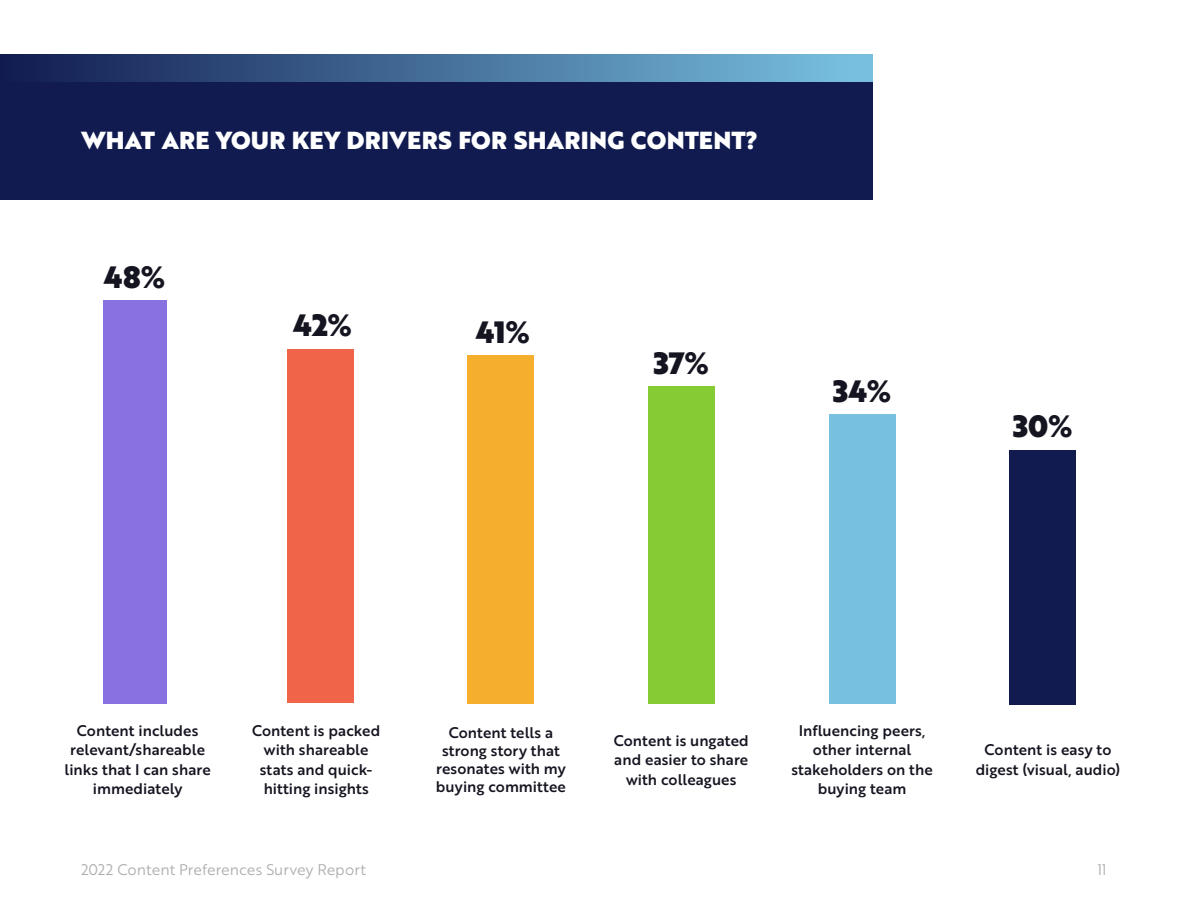
<style>
.page{position:relative;width:1188px;height:918px;background:#fff}
.page>*{position:absolute;margin:0;border:0;box-sizing:border-box;transform-origin:0 0}
.t1{font:30px "Brother 1816 Black";letter-spacing:-.01em;color:#151521}
.t2{font:24px "Brother 1816 Black";letter-spacing:.01em;color:#fff}
.t3{font:15px/19.5px "Brother 1816 Medium";letter-spacing:.005em;color:#151521;text-align:center}
.t4{font:15px "Brother 1816 Book";letter-spacing:.005em;color:#adadb1}
</style>
<div class="page">
<div style="left:104px;top:300px;width:63px;height:404px;background:#8a71e2"></div>
<div style="left:287px;top:349px;width:67px;height:354px;background:#f06449"></div>
<div style="left:648px;top:386px;width:67px;height:318px;background:#85cb33"></div>
<div style="left:468px;top:356px;width:66px;height:348px;background:#f6ae2d"></div>
<div style="left:1010px;top:450px;width:66px;height:254px;background:#111b50"></div>
<div style="left:829px;top:415px;width:66px;height:289px;background:#78c0e0"></div>
<div style="left:0;top:54px;width:873px;height:46px;background:linear-gradient(to right,#111b50,#7ac3e2)"></div>
<div style="left:0;top:82px;width:873px;height:118px;background:#111b50"></div>
<h2 class="t2" style="left:81px;top:121px;width:679px">WHAT ARE YOUR KEY DRIVERS FOR SHARING CONTENT?</h2>
<h1 class="t1" style="left:104px;top:254px;width:63px">48%</h1>
<h1 class="t1" style="left:293px;top:302px;width:60px">42%</h1>
<h1 class="t1" style="left:476px;top:309px;width:56px">41%</h1>
<h1 class="t1" style="left:653px;top:340px;width:57px">37%</h1>
<h1 class="t1" style="left:833px;top:368px;width:60px">34%</h1>
<h1 class="t1" style="left:1013px;top:403px;width:62px">30%</h1>
<p class="t3" style="left:65px;top:720px;width:148px">Content includes relevant/shareable links that I can share immediately</p>
<p class="t3" style="left:252px;top:720px;width:130px">Content is packed with shareable stats and quick&shy;hitting insights</p>
<p class="t3" style="left:436px;top:723px;width:132px;line-height:18px">Content tells a strong story that resonates with my buying committee</p>
<p class="t3" style="left:614px;top:730px;width:136px">Content is ungated and easier to share with colleagues</p>
<p class="t3" style="left:791px;top:720px;width:143px">Influencing peers, other internal stakeholders on the buying team</p>
<p class="t3" style="left:976px;top:740px;width:146px">Content is easy to digest (visual, audio)</p>
<p class="t4" style="left:81px;top:858px;width:287px">2022 Content Preferences Survey Report</p>
<p class="t4" style="left:1097px;top:858px;width:11px">11</p>
</div>
